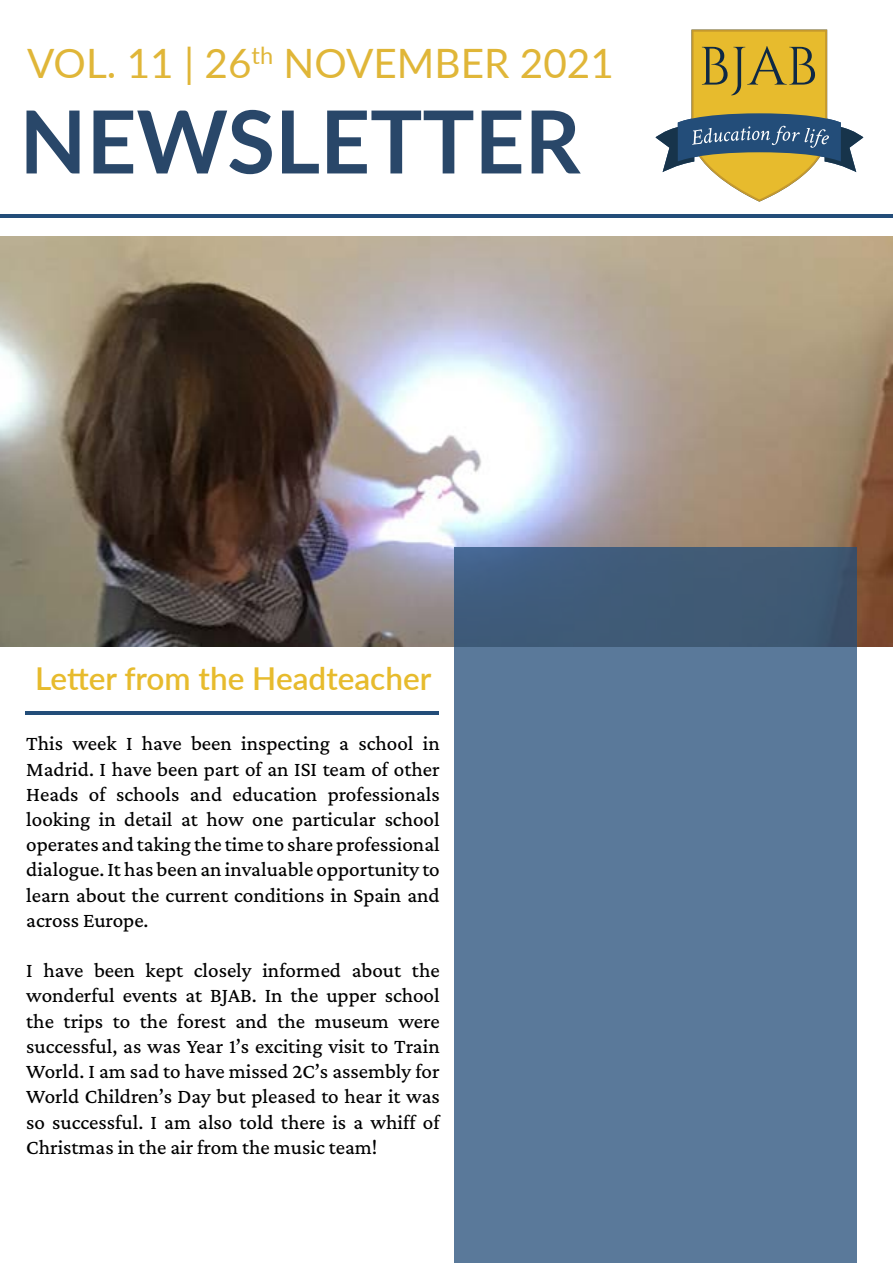
<style>
.page{position:relative;width:893px;height:1263px;background:#fff}
.page>*{position:absolute;margin:0;border:0;box-sizing:border-box;transform-origin:0 0}
.t1{font:700 87px "Lato";color:#294769}
.t2{font:40.5px "Lato";color:#e0b638}
.t3{font:600 31.5px "Lato";color:#e7bb2d}
.t4{font:21px/25.2px "Crimson Pro";color:#000;text-align:justify}
</style>
<div class="page">
<img style="left:0;top:236px;width:893px;height:410px">
<svg style="left:655px;top:29px;width:209px;height:173px"></svg>
<hr style="left:0;top:214px;width:893px;height:3px;background:#234d79">
<hr style="left:26px;top:711px;width:413px;height:4px;background:#234d79">
<svg style="left:454px;top:547px;width:403px;height:716px;background:#567495"></svg>
<h2 class="t2" style="left:27px;top:34px;width:588px">VOL. 11 | 26<sup>th</sup> NOVEMBER 2021</h2>
<h1 class="t1" style="left:20px;top:78px;width:563px">NEWSLETTER</h1>
<h3 class="t3" style="left:35px;top:656px;width:398px">Letter from the Headteacher</h3>
<p class="t4" style="left:26px;top:731px;width:415px">This week I have been inspecting a school in Madrid. I have been part of an ISI team of other Heads of schools and education professionals looking in detail at how one particular school operates and taking the time to share professional dialogue. It has been an invaluable opportunity to learn about the current conditions in Spain and across Europe.</p>
<p class="t4" style="left:26px;top:957px;width:415px">I have been kept closely informed about the wonderful events at BJAB. In the upper school the trips to the forest and the museum were successful, as was Year 1’s exciting visit to Train World. I am sad to have missed 2C’s assembly for World Children’s Day but pleased to hear it was so successful. I am also told there is a whiff of Christmas in the air from the music team!</p>
</div>
